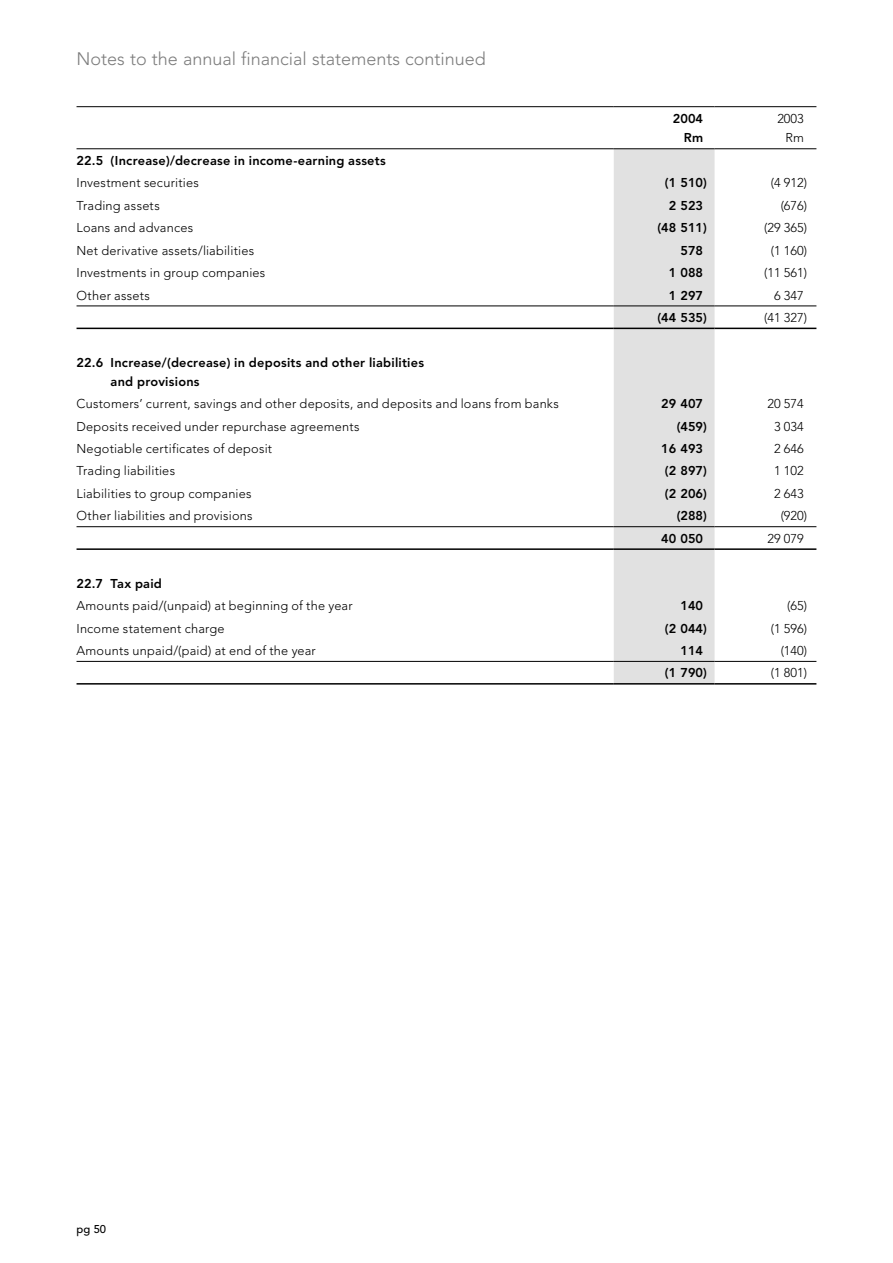
<style>
.page{position:relative;width:893px;height:1263px;background:#fff}
.page>*{position:absolute;margin:0;border:0;box-sizing:border-box;transform-origin:0 0}
.t1{font:300 18px "Avenir";color:#7c7c7c}
.t2{font:300 12.75px/18.8px "Avenir";letter-spacing:.015em;color:#000;text-align:right}
.t3{font:800 12.75px/18.8px "Avenir";letter-spacing:.015em;color:#000;text-align:right}
.t4{font:500 11.25px "Avenir";color:#000}
</style>
<div class="page">
<div style="left:614px;top:149px;width:101px;height:534px;background:#e1e1e1"></div>
<hr style="left:77px;top:148px;width:436px;height:1px;background:#000">
<hr style="left:513px;top:148px;width:101px;height:1px;background:#000">
<hr style="left:614px;top:148px;width:101px;height:1px;background:#000">
<hr style="left:715px;top:148px;width:101px;height:1px;background:#000">
<hr style="left:77px;top:106px;width:436px;height:1px;background:#000">
<hr style="left:513px;top:106px;width:101px;height:1px;background:#000">
<hr style="left:614px;top:106px;width:101px;height:1px;background:#000">
<hr style="left:715px;top:106px;width:101px;height:1px;background:#000">
<hr style="left:77px;top:306px;width:436px;height:1px;background:#000">
<hr style="left:513px;top:306px;width:101px;height:1px;background:#000">
<hr style="left:614px;top:306px;width:101px;height:1px;background:#000">
<hr style="left:715px;top:306px;width:101px;height:1px;background:#000">
<hr style="left:77px;top:328px;width:436px;height:1px;background:#000">
<hr style="left:513px;top:328px;width:101px;height:1px;background:#000">
<hr style="left:614px;top:328px;width:101px;height:1px;background:#000">
<hr style="left:715px;top:328px;width:101px;height:1px;background:#000">
<hr style="left:77px;top:526px;width:436px;height:1px;background:#000">
<hr style="left:513px;top:526px;width:101px;height:1px;background:#000">
<hr style="left:614px;top:526px;width:101px;height:1px;background:#000">
<hr style="left:715px;top:526px;width:101px;height:1px;background:#000">
<hr style="left:77px;top:548px;width:436px;height:2px;background:#000">
<hr style="left:513px;top:548px;width:101px;height:2px;background:#000">
<hr style="left:614px;top:548px;width:101px;height:2px;background:#000">
<hr style="left:715px;top:548px;width:101px;height:2px;background:#000">
<hr style="left:77px;top:661px;width:436px;height:1px;background:#000">
<hr style="left:513px;top:661px;width:101px;height:1px;background:#000">
<hr style="left:614px;top:661px;width:101px;height:1px;background:#000">
<hr style="left:715px;top:661px;width:101px;height:1px;background:#000">
<hr style="left:77px;top:683px;width:436px;height:2px;background:#000">
<hr style="left:513px;top:683px;width:101px;height:2px;background:#000">
<hr style="left:614px;top:683px;width:101px;height:2px;background:#000">
<hr style="left:715px;top:683px;width:101px;height:2px;background:#000">
<h1 class="t1" style="left:77px;top:48px;width:411px">Notes to the annual financial statements continued</h1>
<p class="t3" style="left:673px;top:109px;width:32px">2004<br>Rm</p>
<p class="t2" style="left:777px;top:109px;width:28px">2003<br>Rm</p>
<p class="t3" style="left:77px;top:151px;width:311px">22.5 (Increase)/decrease in income-earning assets</p>
<p class="t2" style="left:77px;top:173px;width:124px">Investment securities</p>
<p class="t3" style="left:665px;top:173px;width:43px">(1 510)</p>
<p class="t2" style="left:771px;top:173px;width:38px">(4 912)</p>
<p class="t2" style="left:77px;top:196px;width:85px">Trading assets</p>
<p class="t3" style="left:669px;top:196px;width:36px">2 523</p>
<p class="t2" style="left:781px;top:196px;width:28px">(676)</p>
<p class="t2" style="left:77px;top:218px;width:118px">Loans and advances</p>
<p class="t3" style="left:657px;top:218px;width:51px">(48 511)</p>
<p class="t2" style="left:764px;top:218px;width:45px">(29 365)</p>
<p class="t2" style="left:77px;top:241px;width:179px">Net derivative assets/liabilities</p>
<p class="t3" style="left:680px;top:241px;width:24px">578</p>
<p class="t2" style="left:771px;top:241px;width:38px">(1 160)</p>
<p class="t2" style="left:77px;top:263px;width:190px">Investments in group companies</p>
<p class="t3" style="left:669px;top:263px;width:36px">1 088</p>
<p class="t2" style="left:764px;top:263px;width:45px">(11 561)</p>
<p class="t2" style="left:77px;top:286px;width:75px">Other assets</p>
<p class="t3" style="left:669px;top:286px;width:36px">1 297</p>
<p class="t2" style="left:774px;top:286px;width:31px">6 347</p>
<p class="t3" style="left:657px;top:308px;width:51px">(44 535)</p>
<p class="t2" style="left:764px;top:308px;width:45px">(41 327)</p>
<p class="t3" style="left:111px;top:353px;width:315px;text-align:left;text-indent:-34px">22.6 Increase/(decrease) in deposits and other liabilities and provisions</p>
<p class="t2" style="left:77px;top:394px;width:484px">Customers’ current, savings and other deposits, and deposits and loans from banks</p>
<p class="t3" style="left:661px;top:394px;width:43px">29 407</p>
<p class="t2" style="left:767px;top:394px;width:38px">20 574</p>
<p class="t2" style="left:77px;top:417px;width:284px">Deposits received under repurchase agreements</p>
<p class="t3" style="left:677px;top:417px;width:32px">(459)</p>
<p class="t2" style="left:774px;top:417px;width:31px">3 034</p>
<p class="t2" style="left:77px;top:439px;width:197px">Negotiable certificates of deposit</p>
<p class="t3" style="left:661px;top:439px;width:43px">16 493</p>
<p class="t2" style="left:774px;top:439px;width:31px">2 646</p>
<p class="t2" style="left:77px;top:462px;width:100px">Trading liabilities</p>
<p class="t3" style="left:665px;top:462px;width:43px">(2 897)</p>
<p class="t2" style="left:774px;top:462px;width:31px">1 102</p>
<p class="t2" style="left:77px;top:484px;width:177px">Liabilities to group companies</p>
<p class="t3" style="left:665px;top:484px;width:43px">(2 206)</p>
<p class="t2" style="left:774px;top:484px;width:31px">2 643</p>
<p class="t2" style="left:77px;top:506px;width:178px">Other liabilities and provisions</p>
<p class="t3" style="left:677px;top:506px;width:32px">(288)</p>
<p class="t2" style="left:781px;top:506px;width:28px">(920)</p>
<p class="t3" style="left:661px;top:529px;width:43px">40 050</p>
<p class="t2" style="left:767px;top:529px;width:38px">29 079</p>
<p class="t3" style="left:77px;top:574px;width:87px">22.7 Tax paid</p>
<p class="t2" style="left:77px;top:596px;width:278px">Amounts paid/(unpaid) at beginning of the year</p>
<p class="t3" style="left:680px;top:596px;width:24px">140</p>
<p class="t2" style="left:787px;top:596px;width:21px">(65)</p>
<p class="t2" style="left:77px;top:619px;width:150px">Income statement charge</p>
<p class="t3" style="left:665px;top:619px;width:43px">(2 044)</p>
<p class="t2" style="left:771px;top:619px;width:38px">(1 596)</p>
<p class="t2" style="left:77px;top:641px;width:241px">Amounts unpaid/(paid) at end of the year</p>
<p class="t3" style="left:680px;top:641px;width:24px">114</p>
<p class="t2" style="left:781px;top:641px;width:28px">(140)</p>
<p class="t3" style="left:665px;top:664px;width:43px">(1 790)</p>
<p class="t2" style="left:771px;top:664px;width:38px">(1 801)</p>
<p class="t4" style="left:77px;top:1223px;width:31px">pg 50</p>
</div>
